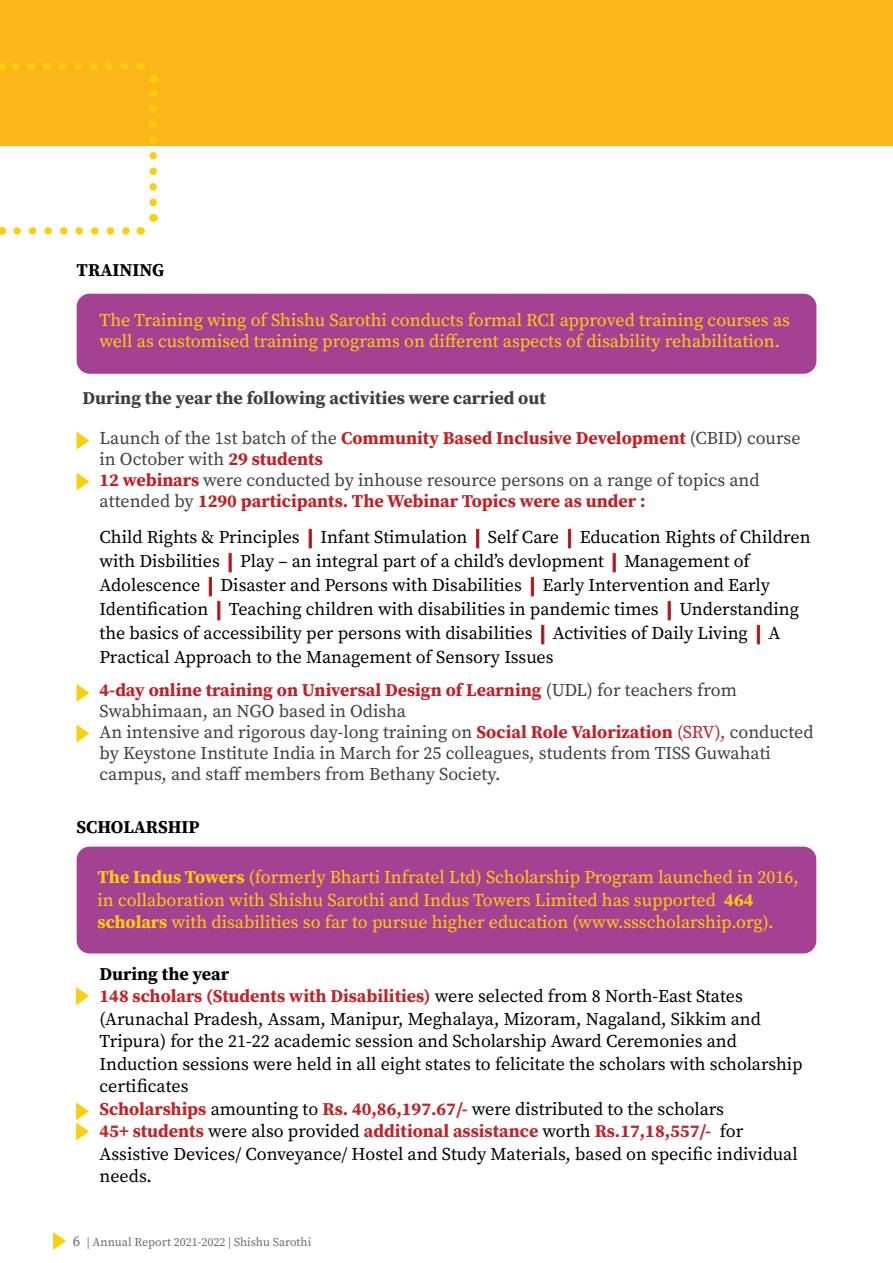
<style>
.page{position:relative;width:893px;height:1263px;background:#fff}
.page>*{position:absolute;margin:0;border:0;box-sizing:border-box;transform-origin:0 0}
.Directors_page_Body{font:18px/22.5px "Source Serif Pro";color:#000}
.Directors_page_Body-2{font:18px/21px "Source Serif Pro";color:#413f41}
.Directors_page_Body-3{font:18px/22.5px "Source Serif Pro";color:#fccf0c}
.Directors_page_Body-4{font:700 18px "Source Serif Pro";color:#3e3e3f}
.Directors_page_Body-5{font:700 18px "Source Serif Pro";color:#000}
.t1{font:12px "Source Serif Pro";color:#6c6d70}
.s1{font-weight:700;color:#c12025}
.s2{font-weight:700}
.s3{color:#c12025}
.s4{font-weight:700;color:#c12427}
.s5{font-size:15px}
</style>
<div class="page">
<svg style="left:53px;top:1232px;width:13px;height:18px"></svg>
<div style="left:77px;top:847px;width:739px;height:106px;background:#a54192;border-radius:13px"></div>
<div style="left:77px;top:294px;width:739px;height:80px;background:#a54192;border-radius:13px"></div>
<div style="left:0;top:0;width:893px;height:146px;background:#fcb619"></div>
<svg style="left:77px;top:432px;width:12px;height:18px"></svg>
<svg style="left:77px;top:725px;width:12px;height:18px"></svg>
<svg style="left:77px;top:684px;width:12px;height:18px"></svg>
<svg style="left:77px;top:473px;width:12px;height:18px"></svg>
<svg style="left:76px;top:987px;width:13px;height:18px"></svg>
<svg style="left:76px;top:1102px;width:13px;height:38px"></svg>
<svg style="left:17px;top:227px;width:113px;height:8px"></svg>
<svg style="left:12px;top:62px;width:113px;height:8px"></svg>
<svg style="left:0;top:227px;width:7px;height:8px"></svg>
<svg style="left:139px;top:214px;width:19px;height:21px"></svg>
<svg style="left:136px;top:62px;width:22px;height:140px"></svg>
<svg style="left:0;top:62px;width:3px;height:8px"></svg>
<p class="Directors_page_Body-5" style="left:77px;top:257px;width:89px">TRAINING</p>
<p class="Directors_page_Body-3" style="left:100px;top:309px;width:692px">The Training wing of Shishu Sarothi conducts formal RCI approved training courses as</p>
<p class="Directors_page_Body-3" style="left:100px;top:330px;width:682px">well as customised training programs on different aspects of disability rehabilitation.</p>
<p class="Directors_page_Body-4" style="left:83px;top:385px;width:465px">During the year the following activities were carried out</p>
<p class="Directors_page_Body-2" style="left:100px;top:427px;width:702px">Launch of the 1st batch of the <span class="s1">Community Based Inclusive Development</span> (CBID) course in October with <span class="s1">29 students</span></p>
<p class="Directors_page_Body-2" style="left:100px;top:469px;width:662px"><span class="s1">12 webinars</span> were conducted by inhouse resource persons on a range of topics and attended by <span class="s1">1290 participants. The Webinar Topics were as under :</span></p>
<p class="Directors_page_Body" style="left:100px;top:525px;width:712px;line-height:24px">Child Rights &amp; Principles <span class="s2">|</span> Infant Stimulation <span class="s2">|</span> Self Care <span class="s2">|</span> Education Rights of Children with Disbilities <span class="s2">|</span> Play – an integral part of a child’s devlopment <span class="s2">|</span> Management of Adolescence <span class="s2">|</span> Disaster and Persons with Disabilities <span class="s2">|</span> Early Intervention and Early Identification <span class="s2">|</span> Teaching children with disabilities in pandemic times <span class="s2">|</span> Understanding the basics of accessibility per persons with disabilities <span class="s2">|</span> Activities of Daily Living <span class="s2">|</span> A Practical Approach to the Management of Sensory Issues</p>
<p class="Directors_page_Body-2" style="left:100px;top:679px;width:639px"><span class="s1">4-day online training on Universal Design of Learning</span> (UDL) for teachers from<br>Swabhimaan, an NGO based in Odisha</p>
<p class="Directors_page_Body-2" style="left:100px;top:721px;width:716px">An intensive and rigorous day-long training on <span class="s1">Social Role Valorization</span> <span class="s3">(SRV),</span> conducted by Keystone Institute India in March for 25 colleagues, students from TISS Guwahati campus, and staff members from Bethany Society.</p>
<p class="Directors_page_Body-5" style="left:77px;top:814px;width:125px">SCHOLARSHIP</p>
<p class="Directors_page_Body-3" style="left:98px;top:866px;width:703px"><span class="s2">The Indus Towers</span> (formerly Bharti Infratel Ltd) Scholarship Program launched in 2016, in collaboration with Shishu Sarothi and Indus Towers Limited has supported <span class="s2">464 scholars</span> with disabilities so far to pursue higher education (www.ssscholarship.org).</p>
<p class="Directors_page_Body-5" style="left:100px;top:961px;width:131px">During the year</p>
<p class="Directors_page_Body" style="left:100px;top:985px;width:705px"><span class="s4">148 scholars (Students with Disabilities)</span> were selected from 8 North-East States (Arunachal Pradesh, Assam, Manipur, Meghalaya, Mizoram, Nagaland, Sikkim and Tripura) for the 21-22 academic session and Scholarship Award Ceremonies and Induction sessions were held in all eight states to felicitate the scholars with scholarship certificates</p>
<p class="Directors_page_Body" style="left:100px;top:1097px;width:626px"><span class="s4">Scholarships</span> amounting to <span class="s4">Rs. 40,86,197.67/-</span> were distributed to the scholars</p>
<p class="Directors_page_Body" style="left:100px;top:1120px;width:700px"><span class="s4">45+ students</span> were also provided <span class="s4">additional assistance</span> worth <span class="s4">Rs.17,18,557/-</span> for<br>Assistive Devices/ Conveyance/ Hostel and Study Materials, based on specific individual needs.</p>
<p class="t1" style="left:73px;top:1233px;width:240px"><span class="s5">6</span> | Annual Report 2021-2022 | Shishu Sarothi</p>
</div>
